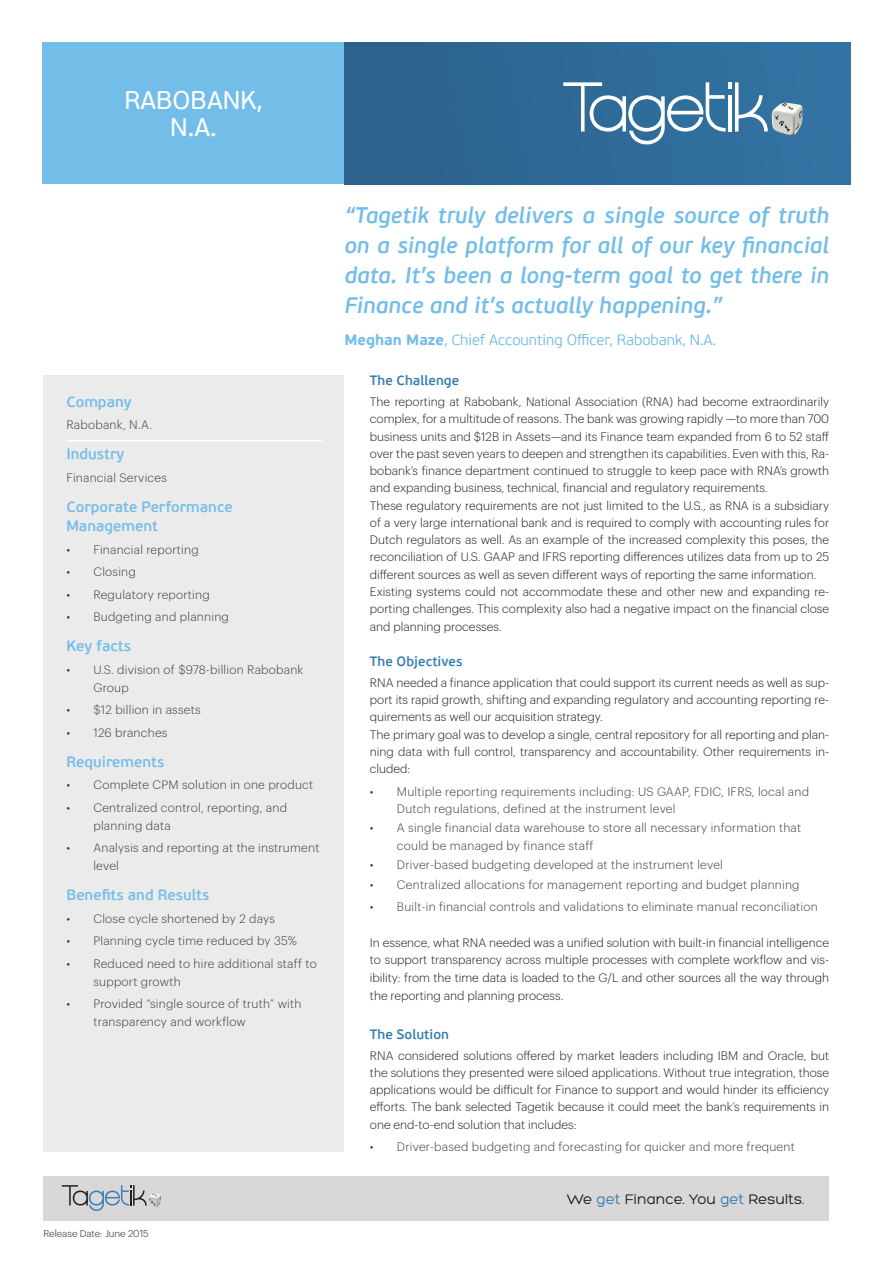
<style>
.page{position:relative;width:893px;height:1263px;background:#fff}
.page>*{position:absolute;margin:0;border:0;box-sizing:border-box;transform-origin:0 0}
.t1{font:25.5px/27px "PF Beau Sans Pro";color:#fff;text-align:center}
.t2{font:italic 600 22.5px/30px "PF Beau Sans Pro";color:#73bde9;text-align:justify}
.t3{font:600 15px/19.5px "PF Beau Sans Pro";color:#73bde9}
.t4{font:300 15px "PF Beau Sans Pro";color:#73bde9}
.t5{font:15px "Hero";color:#201d1e}
.t6{font:600 13.5px "PF Beau Sans Pro";color:#337db1}
.t7{font:300 12px/17.2px "Graphik";color:#201d1e}
.t8{font:300 12px/18px "Graphik";letter-spacing:.02em;color:#403b3b}
.t9{font:300 9.75px "Graphik";color:#231f20}
.s1{font-weight:700}
.s2{color:#377db1}
</style>
<div class="page">
<div style="left:43px;top:43px;width:301px;height:141px;background:#73bde9"></div>
<div style="left:344px;top:43px;width:506px;height:141px;background:linear-gradient(to right,#2a618a,#3373a3)"></div>
<svg style="left:563px;top:82px;width:205px;height:62px"></svg>
<img style="left:771px;top:103px;width:31px;height:33px">
<div style="left:44px;top:1175px;width:785px;height:45px;background:#d9d7d7"></div>
<div style="left:44px;top:375px;width:300px;height:777px;background:#ebebeb"></div>
<hr style="left:66px;top:440px;width:256px;height:1px;background:#fff">
<img style="left:148px;top:1193px;width:13px;height:14px">
<svg style="left:62px;top:1185px;width:85px;height:26px"></svg>
<h1 class="t1" style="left:124px;top:88px;width:140px">RABOBANK,<br>N.A.</h1>
<p class="t3" style="left:66px;top:392px;width:67px">Company</p>
<p class="t8" style="left:66px;top:415px;width:87px">Rabobank, N.A.</p>
<p class="t3" style="left:66px;top:445px;width:60px">Industry</p>
<p class="t8" style="left:66px;top:467px;width:102px">Financial Services</p>
<p class="t3" style="left:66px;top:497px;width:168px">Corporate Performance<br>Management</p>
<p class="t8" style="left:66px;top:539px;width:134px">• Financial reporting</p>
<p class="t8" style="left:66px;top:562px;width:71px">• Closing</p>
<p class="t8" style="left:66px;top:584px;width:145px">• Regulatory reporting</p>
<p class="t8" style="left:66px;top:607px;width:164px">• Budgeting and planning</p>
<p class="t3" style="left:66px;top:637px;width:66px">Key facts</p>
<p class="t8" style="left:93px;top:659px;width:212px;text-indent:-27px">• U.S. division of $978-billion Rabobank<br>Group</p>
<p class="t8" style="left:66px;top:700px;width:136px">• $12 billion in assets</p>
<p class="t8" style="left:66px;top:722px;width:103px">• 126 branches</p>
<p class="t3" style="left:66px;top:752px;width:99px">Requirements</p>
<p class="t8" style="left:66px;top:775px;width:248px">• Complete CPM solution in one product</p>
<p class="t8" style="left:93px;top:797px;width:195px;text-indent:-27px">• Centralized control, reporting, and planning data</p>
<p class="t8" style="left:93px;top:838px;width:227px;text-indent:-27px">• Analysis and reporting at the instrument level</p>
<p class="t3" style="left:66px;top:886px;width:144px">Benefits and Results</p>
<p class="t8" style="left:66px;top:908px;width:210px">• Close cycle shortened by 2 days</p>
<p class="t8" style="left:66px;top:931px;width:232px">• Planning cycle time reduced by 35%</p>
<p class="t8" style="left:93px;top:953px;width:225px;text-indent:-27px">• Reduced need to hire additional staff to support growth</p>
<p class="t8" style="left:93px;top:994px;width:210px;text-indent:-27px">• Provided “single source of truth” with transparency and workflow</p>
<p class="t9" style="left:44px;top:1226px;width:107px">Release Date: June 2015</p>
<h2 class="t2" style="left:344px;top:200px;width:486px">“Tagetik truly delivers a single source of truth on a single platform for all of our key financial data. It’s been a long-term goal to get there in Finance and it’s actually happening.”</h2>
<p class="t4" style="left:344px;top:332px;width:373px"><span class="s1">Meghan Maze</span>, Chief Accounting Officer, Rabobank, N.A.</p>
<p class="t6" style="left:370px;top:372px;width:91px">The Challenge</p>
<p class="t7" style="left:370px;top:392px;width:461px">The reporting at Rabobank, National Association (RNA) had become extraordinarily complex, for a multitude of reasons. The bank was growing rapidly —to more than 700 business units and $12B in Assets—and its Finance team expanded from 6 to 52 staff over the past seven years to deepen and strengthen its capabilities. Even with this, Ra&shy;bobank’s finance department continued to struggle to keep pace with RNA’s growth and expanding business, technical, financial and regulatory requirements.<br>These regulatory requirements are not just limited to the U.S., as RNA is a subsidiary of a very large international bank and is required to comply with accounting rules for Dutch regulators as well. As an example of the increased complexity this poses, the reconciliation of U.S. GAAP and IFRS reporting differences utilizes data from up to 25 different sources as well as seven different ways of reporting the same information.<br>Existing systems could not accommodate these and other new and expanding re&shy;porting challenges. This complexity also had a negative impact on the financial close and planning processes.</p>
<p class="t6" style="left:370px;top:653px;width:94px">The Objectives</p>
<p class="t7" style="left:370px;top:673px;width:461px">RNA needed a finance application that could support its current needs as well as sup&shy;port its rapid growth, shifting and expanding regulatory and accounting reporting re&shy;quirements as well our acquisition strategy.<br>The primary goal was to develop a single, central repository for all reporting and plan&shy;ning data with full control, transparency and accountability. Other requirements in&shy;cluded:</p>
<p class="t8" style="left:397px;top:782px;width:414px;line-height:17.2px;text-indent:-27px">• Multiple reporting requirements including: US GAAP, FDIC, IFRS, local and<br>Dutch regulations, defined at the instrument level</p>
<p class="t8" style="left:397px;top:818px;width:406px;line-height:17.2px;text-indent:-27px">• A single financial data warehouse to store all necessary information that could be managed by finance staff</p>
<p class="t8" style="left:370px;top:855px;width:354px">• Driver-based budgeting developed at the instrument level</p>
<p class="t8" style="left:370px;top:874px;width:431px">• Centralized allocations for management reporting and budget planning</p>
<p class="t8" style="left:370px;top:897px;width:449px">• Built-in financial controls and validations to eliminate manual reconciliation</p>
<p class="t7" style="left:370px;top:933px;width:461px;text-align:justify">In essence, what RNA needed was a unified solution with built-in financial intelligence to support transparency across multiple processes with complete workflow and vis&shy;ibility: from the time data is loaded to the G/L and other sources all the way through the reporting and planning process.</p>
<p class="t6" style="left:370px;top:1026px;width:81px">The Solution</p>
<p class="t7" style="left:370px;top:1046px;width:461px;text-align:justify">RNA considered solutions offered by market leaders including IBM and Oracle, but the solutions they presented were siloed applications. Without true integration, those applications would be difficult for Finance to support and would hinder its efficiency efforts. The bank selected Tagetik because it could meet the bank’s requirements in one end-to-end solution that includes:</p>
<p class="t8" style="left:370px;top:1137px;width:426px">• Driver-based budgeting and forecasting for quicker and more frequent</p>
<p class="t5" style="left:567px;top:1191px;width:239px">We <span class="s2">get</span> Finance. You <span class="s2">get</span> Results.</p>
</div>
